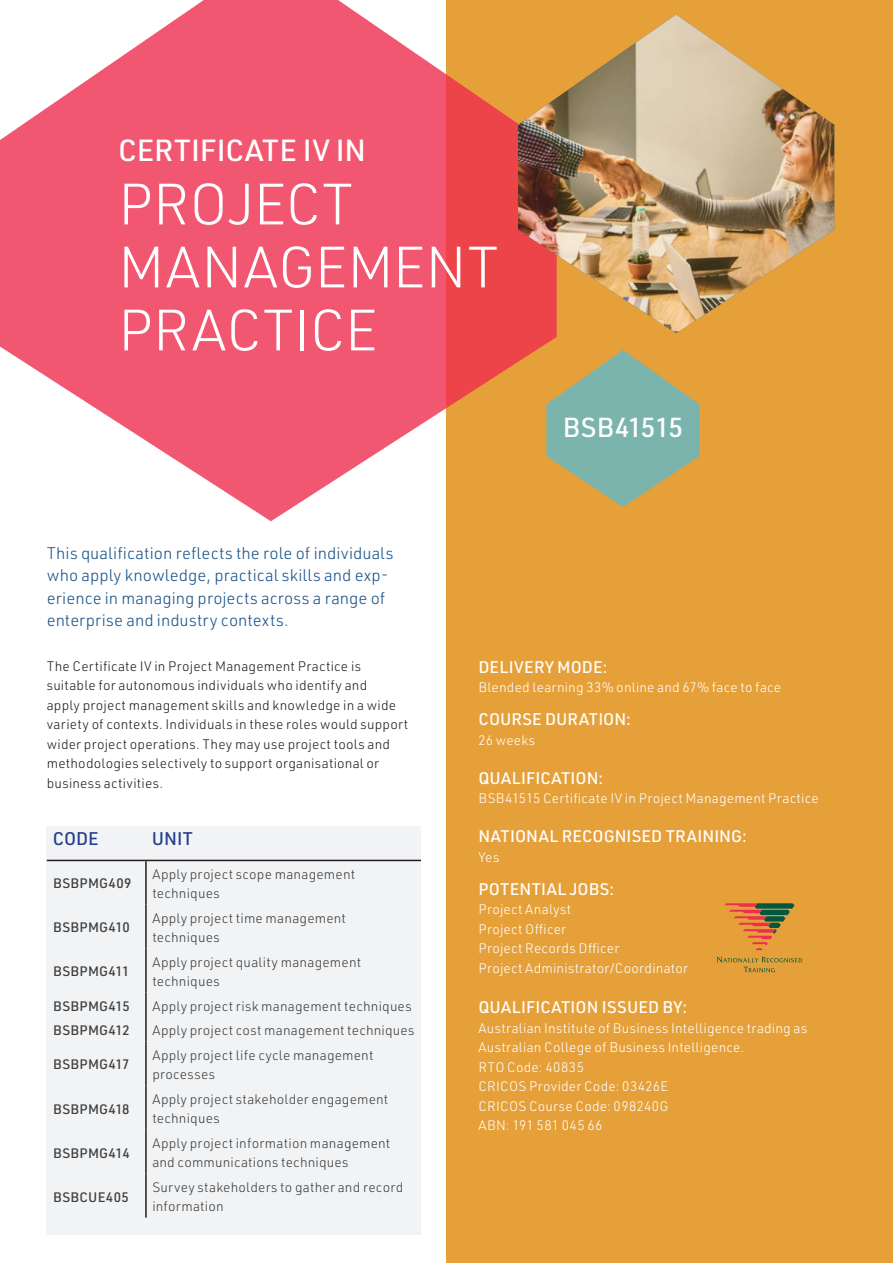
<style>
.page{position:relative;width:893px;height:1263px;background:#fff}
.page>*{position:absolute;margin:0;border:0;box-sizing:border-box;transform-origin:0 0}
.t1{font:300 57px/63px "URWDIN";color:#fff}
.t2{font:500 30px "URWDIN";letter-spacing:.005em;color:#fff}
.t3{font:500 27px "URWDIN";letter-spacing:-.005em;color:#fff}
.Table_Header{font:500 18px "URWDIN";letter-spacing:-.005em;color:#253f8e}
.Body_Intro{font:300 16.5px/22.5px "URWDIN";letter-spacing:.005em;color:#19538a}
.Table_Header-2{font:500 16.5px "URWDIN";letter-spacing:.01em;color:#fff}
.Body_Copy{font:300 13.5px/19.5px "URWDIN";letter-spacing:.015em;color:#3e3e3f}
.Table_Header-3{font:300 13.5px/19.5px "URWDIN";letter-spacing:.02em;color:#fff}
.Body_Intro-2{font:300 13.5px/19.5px "URWDIN";letter-spacing:.015em;color:#231f20}
.Body_Copy-2{font:500 13.5px "URWDIN";letter-spacing:.025em;color:#3e3e3f}
</style>
<div class="page">
<div style="left:446px;top:0;width:447px;height:1263px;background:#e6a039"></div>
<svg style="left:0;top:0;width:557px;height:521px;fill:#f15771"></svg>
<div style="left:47px;top:826px;width:374px;height:409px;background:#f2f3f4"></div>
<hr style="left:47px;top:860px;width:99px;height:1px;background:#231f20">
<hr style="left:146px;top:860px;width:275px;height:1px;background:#231f20">
<hr style="left:145px;top:861px;width:2px;height:43px;background:#231f20">
<hr style="left:145px;top:904px;width:2px;height:44px;background:#231f20">
<hr style="left:145px;top:948px;width:2px;height:44px;background:#231f20">
<hr style="left:145px;top:992px;width:2px;height:25px;background:#231f20">
<hr style="left:145px;top:1017px;width:2px;height:24px;background:#231f20">
<hr style="left:145px;top:1041px;width:2px;height:44px;background:#231f20">
<hr style="left:145px;top:1085px;width:2px;height:44px;background:#231f20">
<hr style="left:145px;top:1129px;width:2px;height:45px;background:#231f20">
<hr style="left:145px;top:1174px;width:2px;height:44px;background:#231f20">
<svg style="left:546px;top:350px;width:153px;height:157px"></svg>
<svg style="left:724px;top:903px;width:70px;height:47px"></svg>
<svg style="left:717px;top:957px;width:85px;height:15px"></svg>
<img style="left:518px;top:15px;width:316px;height:316px">
<p class="t2" style="left:118px;top:131px;width:250px">CERTIFICATE IV IN</p>
<p class="t1" style="left:118px;top:171px;width:382px">PROJECT<br>MANAGEMENT<br>PRACTICE</p>
<p class="Body_Intro" style="left:47px;top:541px;width:348px">This qualification reflects the role of individuals who apply knowledge, practical skills and exp&shy;erience in managing projects across a range of enterprise and industry contexts.</p>
<p class="t3" style="left:563px;top:409px;width:122px">BSB41515</p>
<p class="Body_Intro-2" style="left:47px;top:656px;width:363px">The Certificate IV in Project Management Practice is suitable for autonomous individuals who identify and<br>apply project management skills and knowledge in a wide variety of contexts. Individuals in these roles would support wider project operations. They may use project tools and methodologies selectively to support organisational or business activities.</p>
<p class="Table_Header" style="left:53px;top:827px;width:47px">CODE</p>
<p class="Table_Header" style="left:152px;top:827px;width:42px">UNIT</p>
<p class="Body_Copy-2" style="left:53px;top:874px;width:80px">BSBPMG409</p>
<p class="Body_Copy" style="left:152px;top:864px;width:204px">Apply project scope management techniques</p>
<p class="Body_Copy-2" style="left:53px;top:918px;width:78px">BSBPMG410</p>
<p class="Body_Copy" style="left:152px;top:908px;width:195px">Apply project time management techniques</p>
<p class="Body_Copy-2" style="left:53px;top:962px;width:78px">BSBPMG411</p>
<p class="Body_Copy" style="left:152px;top:952px;width:210px">Apply project quality management techniques</p>
<p class="Body_Copy-2" style="left:53px;top:997px;width:78px">BSBPMG415</p>
<p class="Body_Copy" style="left:152px;top:996px;width:261px">Apply project risk management techniques</p>
<p class="Body_Copy-2" style="left:53px;top:1021px;width:78px">BSBPMG412</p>
<p class="Body_Copy" style="left:152px;top:1020px;width:264px">Apply project cost management techniques</p>
<p class="Body_Copy-2" style="left:53px;top:1055px;width:78px">BSBPMG417</p>
<p class="Body_Copy" style="left:152px;top:1045px;width:223px">Apply project life cycle management processes</p>
<p class="Body_Copy-2" style="left:53px;top:1100px;width:78px">BSBPMG418</p>
<p class="Body_Copy" style="left:152px;top:1089px;width:238px">Apply project stakeholder engagement techniques</p>
<p class="Body_Copy-2" style="left:53px;top:1144px;width:78px">BSBPMG414</p>
<p class="Body_Copy" style="left:152px;top:1133px;width:240px">Apply project information management and communications techniques</p>
<p class="Body_Copy-2" style="left:53px;top:1188px;width:77px">BSBCUE405</p>
<p class="Body_Copy" style="left:152px;top:1177px;width:252px">Survey stakeholders to gather and record information</p>
<p class="Table_Header-2" style="left:478px;top:656px;width:131px">DELIVERY MODE:</p>
<p class="Table_Header-3" style="left:478px;top:677px;width:304px">Blended learning 33% online and 67% face to face</p>
<p class="Table_Header-2" style="left:478px;top:708px;width:154px">COURSE DURATION:</p>
<p class="Table_Header-3" style="left:478px;top:730px;width:58px">26 weeks</p>
<p class="Table_Header-2" style="left:478px;top:767px;width:126px">QUALIFICATION:</p>
<p class="Table_Header-3" style="left:478px;top:788px;width:342px">BSB41515 Certificate IV in Project Management Practice</p>
<p class="Table_Header-2" style="left:478px;top:825px;width:270px">NATIONAL RECOGNISED TRAINING:</p>
<p class="Table_Header-3" style="left:478px;top:847px;width:22px">Yes</p>
<p class="Table_Header-2" style="left:478px;top:878px;width:137px">POTENTIAL JOBS:</p>
<p class="Table_Header-3" style="left:478px;top:899px;width:211px">Project Analyst<br>Project Officer<br>Project Records Dfficer<br>Project Administrator/Coordinator</p>
<p class="Table_Header-2" style="left:478px;top:996px;width:210px">QUALIFICATION ISSUED BY:</p>
<p class="Table_Header-3" style="left:478px;top:1018px;width:330px">Australian Institute of Business Intelligence trading as<br>Australian College of Business Intelligence.<br>RTO Code: 40835<br>CRICOS Provider Code: 03426E<br>CRICOS Course Code: 098240G<br>ABN: 191 581 045 66</p>
</div>
